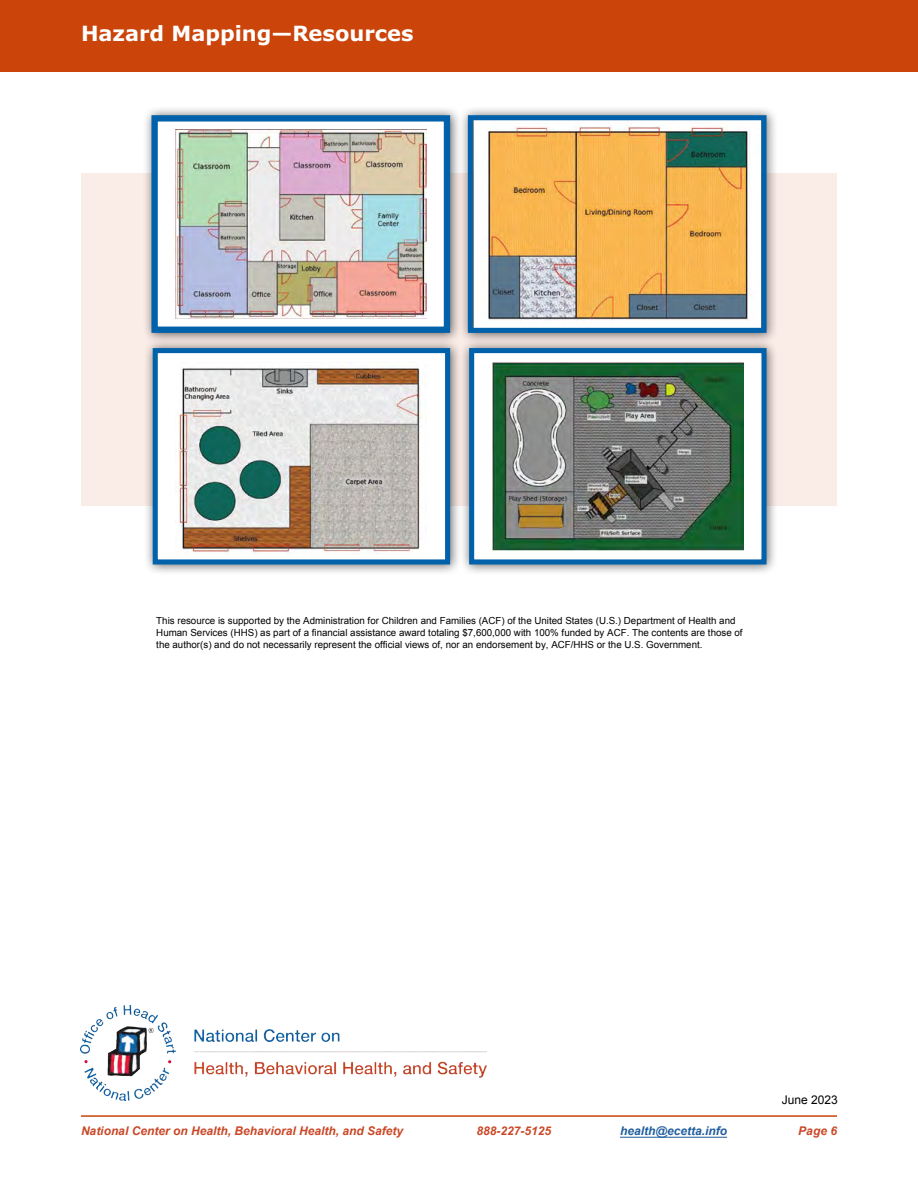
<style>
.page{position:relative;width:918px;height:1188px;background:#fff}
.page>*{position:absolute;margin:0;border:0;box-sizing:border-box;transform-origin:0 0}
.t1{font:700 21px "Verdana Pro";color:#fff}
.t2{font:italic 700 12px "Arial";color:#ca4828}
.t3{font:italic 700 12px "Arial";color:#215e9e}
.t4{font:12px "Arial";color:#000}
.t5{font:9.75px/11.7px "Arial";color:#000}
</style>
<div class="page">
<div style="left:81px;top:173px;width:756px;height:333px;background:#faece7"></div>
<hr style="left:81px;top:1115px;width:756px;height:2px;background:#cb440a">
<div style="left:0;top:0;width:918px;height:72px;background:#cb440a"></div>
<div style="left:460px;top:339px;width:318px;height:237px;background:#000;opacity:.6"></div>
<div style="left:472px;top:351px;width:292px;height:211px;background:#fff"></div>
<img style="left:492px;top:362px;width:251px;height:188px">
<div style="left:469px;top:348px;width:298px;height:216px;border:5px solid #0161aa"></div>
<div style="left:143px;top:339px;width:319px;height:237px;background:#000;opacity:.6"></div>
<div style="left:155px;top:351px;width:293px;height:211px;background:#fff"></div>
<img style="left:178px;top:362px;width:249px;height:192px">
<div style="left:153px;top:348px;width:297px;height:216px;border:5px solid #0161aa"></div>
<div style="left:458px;top:106px;width:320px;height:238px;background:#000;opacity:.6"></div>
<img style="left:474px;top:121px;width:286px;height:206px">
<div style="left:468px;top:115px;width:299px;height:218px;border:5px solid #0161aa"></div>
<div style="left:142px;top:106px;width:320px;height:238px;background:#000;opacity:.6"></div>
<div style="left:155px;top:118px;width:292px;height:212px;background:#fff"></div>
<img style="left:175px;top:130px;width:251px;height:188px">
<div style="left:151px;top:115px;width:299px;height:218px;border:6px solid #0161aa"></div>
<hr style="left:620px;top:1137px;width:107px;height:1px;background:#215e9e">
<img style="left:81px;top:1005px;width:405px;height:95px">
<h1 class="t1" style="left:81px;top:20px;width:334px">Hazard Mapping—Resources</h1>
<p class="t5" style="left:156px;top:615px;width:588px">This resource is supported by the Administration for Children and Families (ACF) of the United States (U.S.) Department of Health and<br>Human Services (HHS) as part of a financial assistance award totaling $7,600,000 with 100% funded by ACF. The contents are those of the author(s) and do not necessarily represent the official views of, nor an endorsement by, ACF/HHS or the U.S. Government.</p>
<p class="t4" style="left:782px;top:1091px;width:58px">June 2023</p>
<p class="t2" style="left:81px;top:1123px;width:324px">National Center on Health, Behavioral Health, and Safety</p>
<p class="t3" style="left:620px;top:1123px;width:109px">health@ecetta.info</p>
<p class="t2" style="left:798px;top:1123px;width:40px">Page 6</p>
<p class="t2" style="left:476px;top:1123px;width:76px">888-227-5125</p>
</div>
